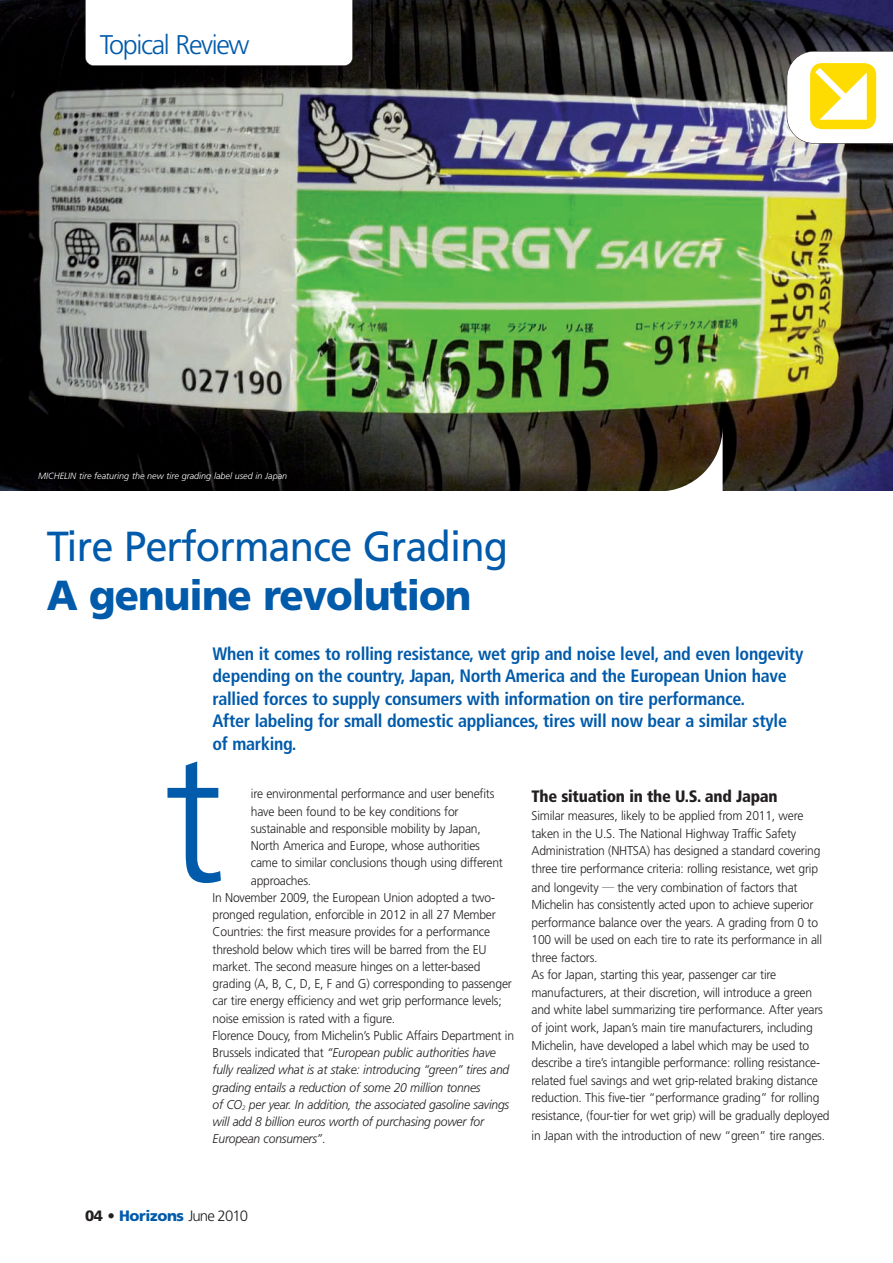
<style>
.page{position:relative;width:893px;height:1263px;background:#fff}
.page>*{position:absolute;margin:0;border:0;box-sizing:border-box;transform-origin:0 0}
.t1{font:300 182.25px "Frutiger";color:#015aaa}
.t2{font:42px "Frutiger";letter-spacing:-.02em;color:#015aaa;scale:.95 1}
.t3{font:900 42px "Frutiger";letter-spacing:-.025em;color:#015aaa;scale:.95 1}
.t4{font:300 27px "Frutiger";letter-spacing:-.05em;color:#015aaa}
.t5{font:700 condensed 18px/22.5px "Frutiger";letter-spacing:-.015em;color:#015aaa}
.t6{font:900 condensed 16.5px "Frutiger";letter-spacing:-.015em;color:#231f20}
.t7{font:900 15px "Frutiger";letter-spacing:-.025em;color:#015aaa}
.t8{font:300 12.75px/17.5px "Frutiger";letter-spacing:-.015em;color:#231f20;scale:.95 1}
.t9{font:italic 300 12.75px "Frutiger";letter-spacing:-.015em;color:#231f20;scale:.95 1}
.t10{font:italic 300 9px "Frutiger";color:#fff}
.s1{font-style:normal}
.s2{font-family:"Li Hei Pro";font-weight:400}
.s3{color:#231f20}
.s4{font-weight:300;color:#231f20}
</style>
<div class="page">
<img style="left:0;top:0;width:893px;height:491px">
<svg style="left:85px;top:0;width:268px;height:66px"></svg>
<svg style="left:659px;top:427px;width:64px;height:64px"></svg>
<svg style="left:787px;top:51px;width:106px;height:93px"></svg>
<h3 class="t4" style="left:100px;top:34px;width:151px">Topical Review</h3>
<p class="t10" style="left:38px;top:473px;width:250px">MICHELIN tire featuring the new tire grading label used in Japan</p>
<h2 class="t2" style="left:47px;top:530px;width:487px">Tire Performance Grading</h2>
<h2 class="t3" style="left:47px;top:578px;width:448px">A genuine revolution</h2>
<p class="t5" style="left:213px;top:644px;width:592px">When it comes to rolling resistance, wet grip and noise level, and even longevity depending on the country, Japan, North America and the European Union have rallied forces to supply consumers with information on tire performance.<br>After labeling for small domestic appliances, tires will now bear a similar style of marking.</p>
<p class="t8" style="left:251px;top:786px;width:258px">ire environmental performance and user benefits</p>
<p class="t8" style="left:251px;top:803px;width:220px">have been found to be key conditions for</p>
<p class="t8" style="left:251px;top:821px;width:243px">sustainable and responsible mobility by Japan,</p>
<p class="t8" style="left:251px;top:838px;width:243px">North America and Europe, whose authorities</p>
<p class="t8" style="left:251px;top:855px;width:267px">came to similar conclusions though using different</p>
<p class="t8" style="left:251px;top:872px;width:65px">approaches.</p>
<p class="t8" style="left:213px;top:890px;width:299px">In November 2009, the European Union adopted a two-</p>
<p class="t8" style="left:213px;top:907px;width:300px">pronged regulation, enforcible in 2012 in all 27 Member</p>
<p class="t8" style="left:213px;top:924px;width:294px">Countries: the first measure provides for a performance</p>
<p class="t8" style="left:213px;top:941px;width:290px">threshold below which tires will be barred from the EU</p>
<p class="t8" style="left:213px;top:959px;width:283px">market. The second measure hinges on a letter-based</p>
<p class="t8" style="left:213px;top:976px;width:316px">grading (A, B, C, D, E, F and G) corresponding to passenger</p>
<p class="t8" style="left:213px;top:993px;width:306px">car tire energy efficiency and wet grip performance levels;</p>
<p class="t8" style="left:213px;top:1010px;width:194px">noise emission is rated with a figure.</p>
<p class="t8" style="left:213px;top:1028px;width:319px">Florence Doucy, from Michelin’s Public Affairs Department in</p>
<p class="t9" style="left:213px;top:1048px;width:300px"><span class="s1">Brussels indicated that</span> “European public authorities have</p>
<p class="t9" style="left:213px;top:1065px;width:314px">fully realized what is at stake: introducing “green” tires and</p>
<p class="t9" style="left:213px;top:1082px;width:284px">grading entails a reduction of some 20 million tonnes</p>
<p class="t9" style="left:213px;top:1099px;width:314px">of CO<sub>2</sub> per year. In addition, the associated gasoline savings</p>
<p class="t9" style="left:213px;top:1116px;width:287px">will add 8 billion euros worth of purchasing power for</p>
<p class="t9" style="left:213px;top:1134px;width:120px">European consumers”<span class="s1">.</span></p>
<h1 class="t1" style="left:164px;top:744px;width:62px">t</h1>
<p class="t6" style="left:531px;top:789px;width:248px">The situation in the U.S. and Japan</p>
<p class="t8" style="left:531px;top:808px;width:306px">Similar measures, likely to be applied from 2011, were taken in the U.S. The National Highway Traffic Safety Administration (NHTSA) has designed a standard covering three tire performance criteria: rolling resistance, wet grip</p>
<p class="t8" style="left:531px;top:880px;width:315px">and longevity <span class="s2">─</span> the very combination of factors that Michelin has consistently acted upon to achieve superior performance balance over the years. A grading from 0 to 100 will be used on each tire to rate its performance in all three factors.<br>As for Japan, starting this year, passenger car tire manufacturers, at their discretion, will introduce a green and white label summarizing tire performance. After years of joint work, Japan’s main tire manufacturers, including Michelin, have developed a label which may be used to describe a tire’s intangible performance: rolling resistance&shy;related fuel savings and wet grip-related braking distance reduction. This five-tier “performance grading” for rolling resistance, (four-tier for wet grip) will be gradually deployed</p>
<p class="t8" style="left:531px;top:1128px;width:311px">in Japan with the introduction of new “green” tire ranges.</p>
<p class="t7" style="left:85px;top:1210px;width:165px"><span class="s3">04 •</span> Horizons <span class="s4">June 2010</span></p>
</div>
